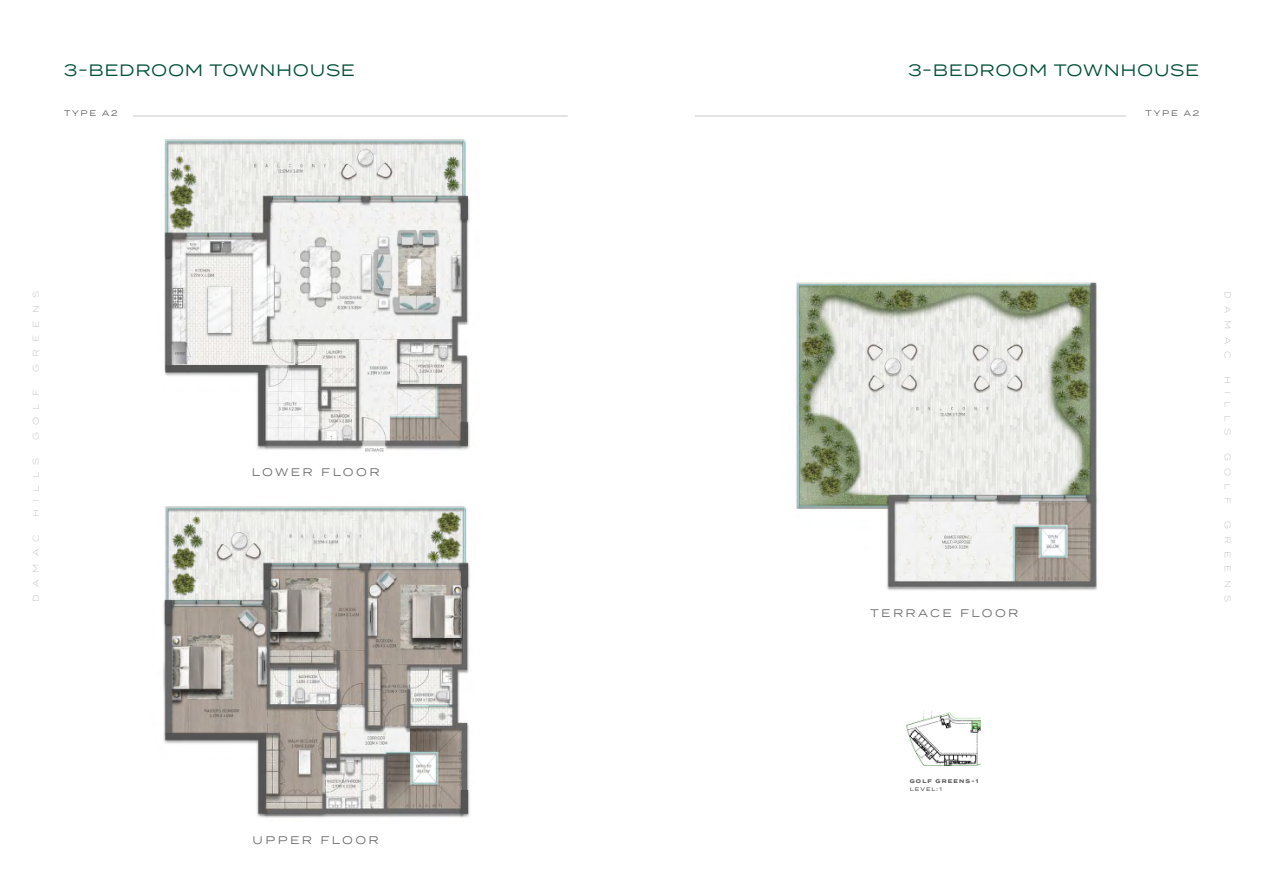
<style>
.page{position:relative;width:1263px;height:893px;background:#fff}
.page>*{position:absolute;margin:0;border:0;box-sizing:border-box;transform-origin:0 0}
.t1{font:16.5px "Termina";letter-spacing:.04em;color:#005035}
.t2{font:11.02px "Termina";letter-spacing:.22em;color:#6d6e71}
.t3{font:300 8.25px "Termina";letter-spacing:.89em;color:#bcbec0}
.t4{font:8.02px "Termina";letter-spacing:.22em;color:#58595b}
.t5{font:700 5.25px "Termina";letter-spacing:.22em;color:#58595b}
.t6{font:500 5.25px "Termina";letter-spacing:.2em;color:#58595b}
</style>
<div class="page">
<hr style="left:133px;top:116px;width:435px;height:1px;background:#c7c8ca">
<hr style="left:695px;top:116px;width:431px;height:1px;background:#c7c8ca">
<img style="left:164px;top:139px;width:306px;height:313px">
<img style="left:796px;top:282px;width:302px;height:308px">
<img style="left:163px;top:506px;width:307px;height:312px">
<img style="left:906px;top:711px;width:74px;height:54px">
<h1 class="t1" style="left:64px;top:59px;width:293px">3-BEDROOM TOWNHOUSE</h1>
<h1 class="t1" style="left:908px;top:59px;width:293px">3-BEDROOM TOWNHOUSE</h1>
<p class="t4" style="left:64px;top:107px;width:55px">TYPE A2</p>
<p class="t4" style="left:1145px;top:107px;width:55px">TYPE A2</p>
<p class="t3" style="left:30px;top:372px;width:83px;rotate:-90deg">GREENS</p>
<p class="t3" style="left:30px;top:440px;width:52px;rotate:-90deg">GOLF</p>
<p class="t3" style="left:30px;top:517px;width:61px;rotate:-90deg">HILLS</p>
<p class="t3" style="left:30px;top:602px;width:69px;rotate:-90deg">DAMAC</p>
<h2 class="t2" style="left:252px;top:464px;width:129px">LOWER FLOOR</h2>
<h2 class="t2" style="left:253px;top:832px;width:128px">UPPER FLOOR</h2>
<h2 class="t2" style="left:870px;top:605px;width:150px">TERRACE FLOOR</h2>
<p class="t5" style="left:910px;top:777px;width:70px">GOLF GREENS-1</p>
<p class="t6" style="left:910px;top:785px;width:34px">LEVEL: 1</p>
<p class="t3" style="left:1233px;top:291px;width:69px;rotate:90deg">DAMAC</p>
<p class="t3" style="left:1233px;top:376px;width:61px;rotate:90deg">HILLS</p>
<p class="t3" style="left:1233px;top:453px;width:52px;rotate:90deg">GOLF</p>
<p class="t3" style="left:1233px;top:521px;width:83px;rotate:90deg">GREENS</p>
</div>
